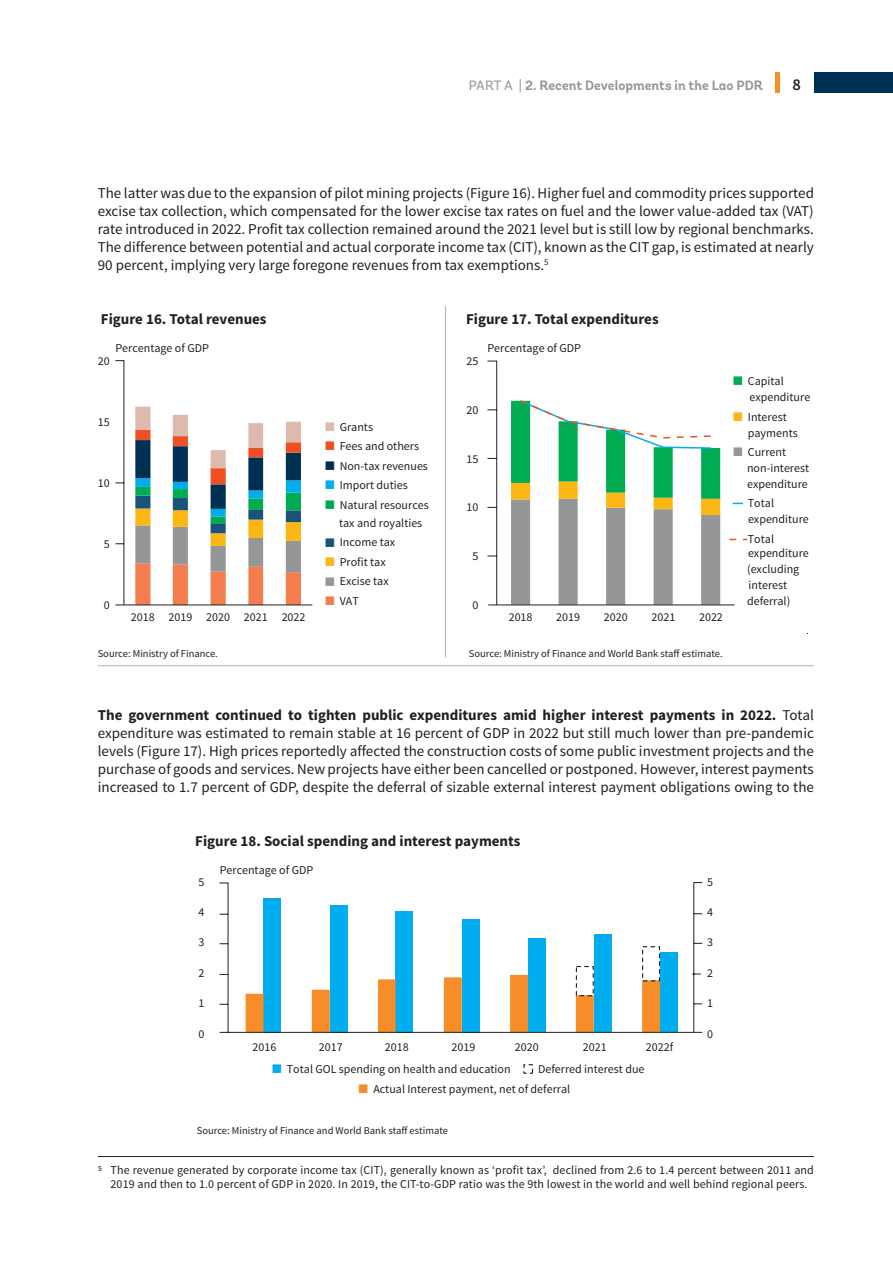
<style>
.page{position:relative;width:893px;height:1263px;background:#fff}
.page>*{position:absolute;margin:0;border:0;box-sizing:border-box;transform-origin:0 0}
.t1{font:600 16.5px "Source Sans Pro";color:#231f20}
.t2{font:15px/18px "Source Sans Pro";color:#231f20;text-align:justify}
.t3{font:700 15px "Source Sans Pro";color:#231f20}
.t4{font:700 13.5px "Andes";color:#949698}
.t5{font:12px/15.9px "Source Sans Pro";color:#231f20}
.t6{font:10.5px "Source Sans Pro";color:#231f20}
.s1{font-weight:400}
.s2{color:#ddbaad}
.s3{color:#f04f23}
.s4{color:#002f54}
.s5{color:#00aeef}
.s6{color:#00ab52}
.s7{color:#195378}
.s8{color:#fdb714}
.s9{color:#949698}
.s10{color:#f47d4d}
.s11{font-weight:700}
.s12{color:#f78d28}
</style>
<div class="page">
<div style="left:814px;top:72px;width:79px;height:20px;background:#002f54"></div>
<hr style="left:776px;top:72px;width:4px;height:20px;background:#f78d28">
<hr style="left:98px;top:1156px;width:716px;height:1px;background:#231f20">
<hr style="left:98px;top:665px;width:716px;height:1px;background:#b2b4b6">
<hr style="left:445px;top:306px;width:1px;height:351px;background:#b2b4b6">
<svg style="left:115px;top:360px;width:9px;height:245px"></svg>
<svg style="left:135px;top:407px;width:166px;height:198px"></svg>
<hr style="left:115px;top:605px;width:197px;height:1px;background:#231f20">
<svg style="left:487px;top:361px;width:10px;height:244px"></svg>
<hr style="left:488px;top:605px;width:246px;height:1px;background:#231f20">
<svg style="left:511px;top:400px;width:209px;height:205px"></svg>
<svg style="left:729px;top:539px;width:18px;height:1px"></svg>
<svg style="left:219px;top:883px;width:473px;height:150px"></svg>
<svg style="left:692px;top:882px;width:11px;height:151px"></svg>
<p class="t4" style="left:469px;top:77px;width:296px"><span class="s1">PART A |</span> 2. Recent Developments in the Lao PDR</p>
<p class="t1" style="left:793px;top:74px;width:10px">8</p>
<p class="t2" style="left:98px;top:184px;width:718px">The latter was due to the expansion of pilot mining projects (Figure 16). Higher fuel and commodity prices supported excise tax collection, which compensated for the lower excise tax rates on fuel and the lower value-added tax (VAT) rate introduced in 2022. Profit tax collection remained around the 2021 level but is still low by regional benchmarks.<br>The difference between potential and actual corporate income tax (CIT), known as the CIT gap, is estimated at nearly 90 percent, implying very large foregone revenues from tax exemptions.<sup>5</sup></p>
<p class="t3" style="left:101px;top:309px;width:167px">Figure 16. Total revenues</p>
<p class="t3" style="left:466px;top:309px;width:194px">Figure 17. Total expenditures</p>
<p class="t5" style="left:115px;top:340px;width:95px">Percentage of GDP</p>
<p class="t5" style="left:487px;top:340px;width:95px">Percentage of GDP</p>
<p class="t5" style="left:98px;top:353px;width:13px">20</p>
<p class="t5" style="left:98px;top:414px;width:13px">15</p>
<p class="t5" style="left:98px;top:475px;width:13px">10</p>
<p class="t5" style="left:104px;top:536px;width:7px">5</p>
<p class="t5" style="left:104px;top:597px;width:7px">0</p>
<p class="t5" style="left:131px;top:609px;width:176px">2018 2019 2020 2021 2022</p>
<p class="t5" style="left:324px;top:419px;width:50px"><span class="s2">■</span> Grants</p>
<p class="t5" style="left:324px;top:439px;width:96px"><span class="s3">■</span> Fees and others</p>
<p class="t5" style="left:324px;top:458px;width:105px"><span class="s4">■</span> Non-tax revenues</p>
<p class="t5" style="left:324px;top:478px;width:85px"><span class="s5">■</span> Import duties</p>
<p class="t5" style="left:339px;top:496px;width:91px;line-height:18px;text-indent:-15px"><span class="s6">■</span> Natural resources tax and royalties</p>
<p class="t5" style="left:324px;top:535px;width:72px"><span class="s7">■</span> Income tax</p>
<p class="t5" style="left:324px;top:554px;width:63px"><span class="s8">■</span> Profit tax</p>
<p class="t5" style="left:324px;top:574px;width:66px"><span class="s9">■</span> Excise tax</p>
<p class="t5" style="left:324px;top:593px;width:36px"><span class="s10">■</span> VAT</p>
<p class="t5" style="left:466px;top:353px;width:13px">25</p>
<p class="t5" style="left:466px;top:402px;width:13px">20</p>
<p class="t5" style="left:466px;top:451px;width:13px">15</p>
<p class="t5" style="left:466px;top:500px;width:13px">10</p>
<p class="t5" style="left:472px;top:548px;width:7px">5</p>
<p class="t5" style="left:472px;top:597px;width:7px">0</p>
<p class="t5" style="left:509px;top:609px;width:25px">2018</p>
<p class="t5" style="left:556px;top:609px;width:25px">2019</p>
<p class="t5" style="left:604px;top:609px;width:25px">2020</p>
<p class="t5" style="left:651px;top:609px;width:25px">2021</p>
<p class="t5" style="left:699px;top:609px;width:25px">2022</p>
<p class="t6" style="left:98px;top:647px;width:122px">Source: Ministry of Finance.</p>
<p class="t6" style="left:469px;top:647px;width:255px">Source: Ministry of Finance and World Bank staff estimate.</p>
<p class="t5" style="left:749px;top:374px;width:62px;text-indent:-17px"><span class="s6">■</span> Capital expenditure</p>
<p class="t5" style="left:748px;top:409px;width:51px;text-indent:-15px"><span class="s8">■</span> Interest payments</p>
<p class="t5" style="left:747px;top:444px;width:64px;text-indent:-15px"><span class="s9">■</span> Current non-interest expenditure</p>
<p class="t5" style="left:748px;top:496px;width:62px">Total expenditure</p>
<p class="t5" style="left:748px;top:532px;width:62px;line-height:14.4px">Total expenditure</p>
<p class="t5" style="left:747px;top:561px;width:54px">(excluding interest deferral)</p>
<p class="t2" style="left:98px;top:706px;width:718px"><span class="s11">The government continued to tighten public expenditures amid higher interest payments in 2022.</span> Total expenditure was estimated to remain stable at 16 percent of GDP in 2022 but still much lower than pre-pandemic levels (Figure 17). High prices reportedly affected the construction costs of some public investment projects and the purchase of goods and services. New projects have either been cancelled or postponed. However, interest payments increased to 1.7 percent of GDP, despite the deferral of sizable external interest payment obligations owing to the</p>
<p class="t3" style="left:195px;top:831px;width:327px">Figure 18. Social spending and interest payments</p>
<p class="t5" style="left:198px;top:874px;width:7px">5</p>
<p class="t5" style="left:198px;top:904px;width:7px">4</p>
<p class="t5" style="left:198px;top:935px;width:7px">3</p>
<p class="t5" style="left:198px;top:965px;width:7px">2</p>
<p class="t5" style="left:198px;top:995px;width:7px">1</p>
<p class="t5" style="left:198px;top:1026px;width:7px">0</p>
<p class="t5" style="left:220px;top:862px;width:95px">Percentage of GDP</p>
<p class="t5" style="left:253px;top:1039px;width:25px">2016</p>
<p class="t5" style="left:319px;top:1039px;width:25px">2017</p>
<p class="t5" style="left:385px;top:1039px;width:25px">2018</p>
<p class="t5" style="left:451px;top:1039px;width:25px">2019</p>
<p class="t5" style="left:515px;top:1039px;width:25px">2020</p>
<p class="t5" style="left:583px;top:1039px;width:25px">2021</p>
<p class="t5" style="left:646px;top:1039px;width:29px">2022f</p>
<p class="t5" style="left:272px;top:1061px;width:375px"><span class="s5">■</span> Total GOL spending on health and education ■ Deferred interest due</p>
<p class="t5" style="left:358px;top:1081px;width:214px"><span class="s12">■</span> Actual Interest payment, net of deferral</p>
<p class="t6" style="left:197px;top:1124px;width:253px">Source: Ministry of Finance and World Bank staff estimate</p>
<p class="t5" style="left:707px;top:874px;width:7px">5</p>
<p class="t5" style="left:707px;top:904px;width:7px">4</p>
<p class="t5" style="left:707px;top:935px;width:7px">3</p>
<p class="t5" style="left:707px;top:965px;width:7px">2</p>
<p class="t5" style="left:707px;top:995px;width:7px">1</p>
<p class="t5" style="left:707px;top:1026px;width:7px">0</p>
<p class="t5" style="left:98px;top:1163px;width:718px;line-height:14.4px;text-align:center">5 The revenue generated by corporate income tax (CIT), generally known as ‘profit tax’, declined from 2.6 to 1.4 percent between 2011 and<br>2019 and then to 1.0 percent of GDP in 2020. In 2019, the CIT-to-GDP ratio was the 9th lowest in the world and well behind regional peers.</p>
</div>
